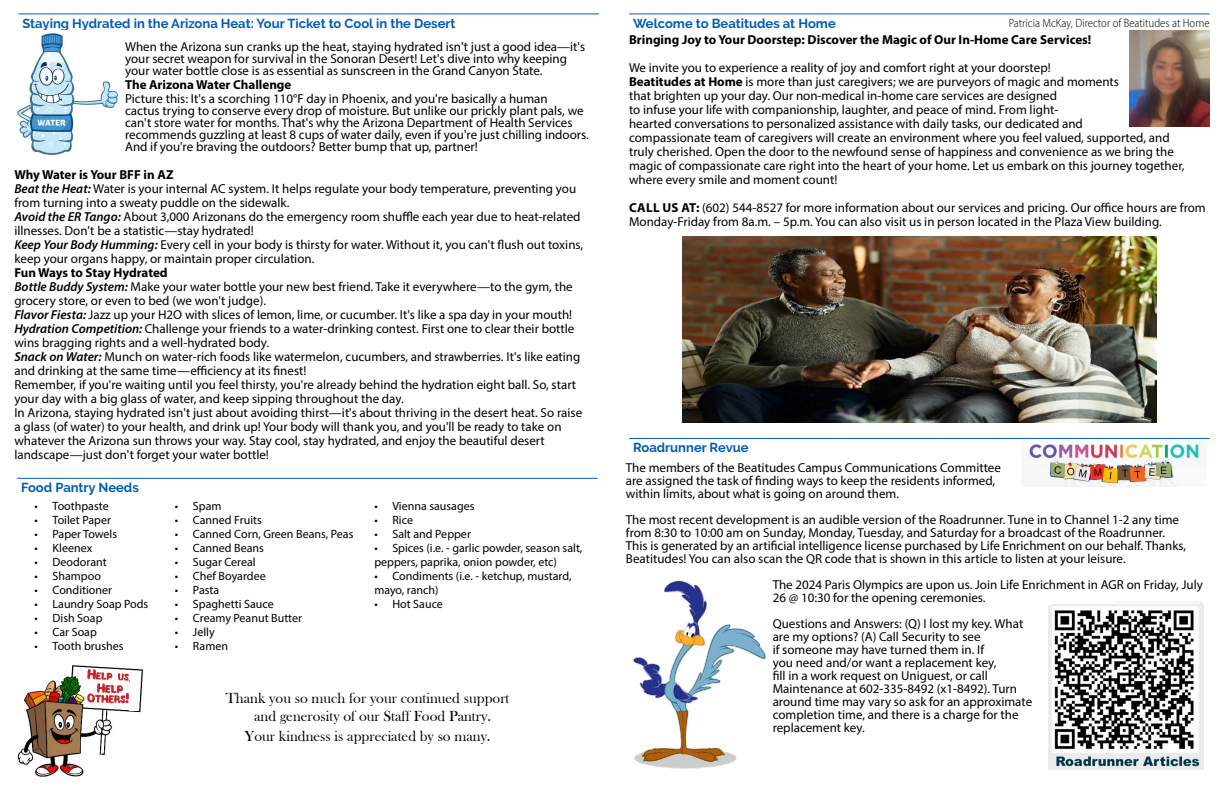
<style>
.page{position:relative;width:1224px;height:792px;background:#fff}
.page>*{position:absolute;margin:0;border:0;box-sizing:border-box;transform-origin:0 0}
.t1{font:15px/18px "Bask Old Face";color:#000}
.t2{font:13px/14px "Myriad Pro";color:#000}
.t3{font:700 13px "Raleway";color:#005cb9}
.t4{font:700 13px "Myriad Pro";color:#000}
.t5{font:12px/14px "Myriad Pro";color:#000}
.t6{font:300 semi-condensed 12px "Myriad Pro";color:#000}
.s1{font-weight:700}
.s2{font-weight:600;font-style:italic}
</style>
<div class="page">
<img style="left:1026px;top:441px;width:175px;height:46px">
<hr style="left:629px;top:14px;width:581px;height:1px;background:#005cb9">
<hr style="left:629px;top:438px;width:581px;height:1px;background:#005cb9">
<hr style="left:17px;top:478px;width:581px;height:1px;background:#005cb9">
<img style="left:1130px;top:31px;width:79px;height:96px">
<img style="left:682px;top:236px;width:474px;height:187px">
<img style="left:17px;top:665px;width:127px;height:112px">
<div style="left:129px;top:703px;width:10px;height:7px;background:#fff"></div>
<img style="left:633px;top:580px;width:133px;height:189px">
<hr style="left:18px;top:14px;width:581px;height:1px;background:#005cb9">
<img style="left:17px;top:33px;width:101px;height:122px">
<img style="left:1048px;top:602px;width:155px;height:168px">
<p class="t3" style="left:22px;top:16px;width:435px">Staying Hydrated in the Arizona Heat: Your Ticket to Cool in the Desert</p>
<p class="t2" style="left:125px;top:40px;width:462px;line-height:12px">When the Arizona sun cranks up the heat, staying hydrated isn't just a good idea—it's your secret weapon for survival in the Sonoran Desert! Let's dive into why keeping your water bottle close is as essential as sunscreen in the Grand Canyon State.</p>
<p class="t4" style="left:125px;top:76px;width:168px">The Arizona Water Challenge</p>
<p class="t2" style="left:125px;top:92px;width:465px;line-height:12px">Picture this: It's a scorching 110°F day in Phoenix, and you're basically a human<br>cactus trying to conserve every drop of moisture. But unlike our prickly plant pals, we can't store water for months. That's why the Arizona Department of Health Services recommends guzzling at least 8 cups of water daily, even if you're just chilling indoors.<br>And if you're braving the outdoors? Better bump that up, partner!</p>
<p class="t2" style="left:14px;top:167px;width:570px"><span class="s1">Why Water is Your BFF in AZ<br></span><span class="s2">Beat the Heat:</span> Water is your internal AC system. It helps regulate your body temperature, preventing you from turning into a sweaty puddle on the sidewalk.<br><span class="s2">Avoid the ER Tango:</span> About 3,000 Arizonans do the emergency room shuffle each year due to heat-related illnesses. Don't be a statistic—stay hydrated!<br><span class="s2">Keep Your Body Humming:</span> Every cell in your body is thirsty for water. Without it, you can't flush out toxins, keep your organs happy, or maintain proper circulation.</p>
<p class="t2" style="left:14px;top:265px;width:569px"><span class="s1">Fun Ways to Stay Hydrated<br></span><span class="s2">Bottle Buddy System:</span> Make your water bottle your new best friend. Take it everywhere—to the gym, the grocery store, or even to bed (we won't judge).<br><span class="s2">Flavor Fiesta:</span> Jazz up your H2O with slices of lemon, lime, or cucumber. It's like a spa day in your mouth!<br><span class="s2">Hydration Competition:</span> Challenge your friends to a water-drinking contest. First one to clear their bottle wins bragging rights and a well-hydrated body.<br><span class="s2">Snack on Water:</span> Munch on water-rich foods like watermelon, cucumbers, and strawberries. It's like eating and drinking at the same time—efficiency at its finest!<br>Remember, if you're waiting until you feel thirsty, you're already behind the hydration eight ball. So, start your day with a big glass of water, and keep sipping throughout the day.<br>In Arizona, staying hydrated isn't just about avoiding thirst—it's about thriving in the desert heat. So raise a glass (of water) to your health, and drink up! Your body will thank you, and you'll be ready to take on whatever the Arizona sun throws your way. Stay cool, stay hydrated, and enjoy the beautiful desert landscape—just don't forget your water bottle!</p>
<p class="t3" style="left:21px;top:480px;width:119px">Food Pantry Needs</p>
<p class="t5" style="left:35px;top:499px;width:76px">• Toothpaste</p>
<p class="t5" style="left:35px;top:513px;width:78px">• Toilet Paper</p>
<p class="t5" style="left:35px;top:527px;width:84px">• Paper Towels</p>
<p class="t5" style="left:35px;top:541px;width:59px">• Kleenex</p>
<p class="t5" style="left:35px;top:555px;width:74px">• Deodorant</p>
<p class="t5" style="left:35px;top:569px;width:68px">• Shampoo</p>
<p class="t5" style="left:35px;top:583px;width:79px">• Conditioner</p>
<p class="t5" style="left:35px;top:597px;width:115px">• Laundry Soap Pods</p>
<p class="t5" style="left:35px;top:611px;width:69px">• Dish Soap</p>
<p class="t5" style="left:35px;top:625px;width:64px">• Car Soap</p>
<p class="t5" style="left:35px;top:639px;width:91px">• Tooth brushes</p>
<p class="t5" style="left:175px;top:499px;width:48px">• Spam</p>
<p class="t5" style="left:175px;top:513px;width:88px">• Canned Fruits</p>
<p class="t5" style="left:175px;top:527px;width:180px">• Canned Corn, Green Beans, Peas</p>
<p class="t5" style="left:175px;top:541px;width:91px">• Canned Beans</p>
<p class="t5" style="left:175px;top:555px;width:82px">• Sugar Cereal</p>
<p class="t5" style="left:175px;top:569px;width:92px">• Chef Boyardee</p>
<p class="t5" style="left:175px;top:583px;width:46px">• Pasta</p>
<p class="t5" style="left:175px;top:597px;width:100px">• Spaghetti Sauce</p>
<p class="t5" style="left:175px;top:611px;width:129px">• Creamy Peanut Butter</p>
<p class="t5" style="left:175px;top:625px;width:41px">• Jelly</p>
<p class="t5" style="left:175px;top:639px;width:55px">• Ramen</p>
<p class="t5" style="left:374px;top:499px;width:102px">• Vienna sausages</p>
<p class="t5" style="left:374px;top:513px;width:40px">• Rice</p>
<p class="t5" style="left:374px;top:527px;width:98px">• Salt and Pepper</p>
<p class="t5" style="left:374px;top:541px;width:210px">• Spices (i.e. - garlic powder, season salt, peppers, paprika, onion powder, etc)</p>
<p class="t5" style="left:374px;top:569px;width:199px">• Condiments (i.e. - ketchup, mustard, mayo, ranch)</p>
<p class="t5" style="left:374px;top:597px;width:70px">• Hot Sauce</p>
<p class="t1" style="left:254px;top:690px;width:257px;text-indent:-29px">Thank you so much for your continued support and generosity of our Staff Food Pantry.</p>
<p class="t1" style="left:245px;top:727px;width:248px">Your kindness is appreciated by so many.</p>
<p class="t3" style="left:633px;top:16px;width:204px">Welcome to Beatitudes at Home</p>
<p class="t6" style="left:1009px;top:16px;width:202px">Patricia McKay, Director of Beatitudes at Home</p>
<p class="t4" style="left:629px;top:31px;width:464px">Bringing Joy to Your Doorstep: Discover the Magic of Our In-Home Care Services!</p>
<p class="t2" style="left:629px;top:61px;width:557px">We invite you to experience a reality of joy and comfort right at your doorstep!<br><span class="s1">Beatitudes at Home</span> is more than just caregivers; we are purveyors of magic and moments<br>that brighten up your day. Our non-medical in-home care services are designed<br>to infuse your life with companionship, laughter, and peace of mind. From light-<br>hearted conversations to personalized assistance with daily tasks, our dedicated and<br>compassionate team of caregivers will create an environment where you feel valued, supported, and truly cherished. Open the door to the newfound sense of happiness and convenience as we bring the magic of compassionate care right into the heart of your home. Let us embark on this journey together, where every smile and moment count!</p>
<p class="t2" style="left:629px;top:201px;width:578px"><span class="s1">CALL US AT:</span> (602) 544-8527 for more information about our services and pricing. Our office hours are from<br>Monday-Friday from 8a.m. – 5p.m. You can also visit us in person located in the Plaza View building.</p>
<p class="t3" style="left:633px;top:440px;width:117px">Roadrunner Revue</p>
<p class="t2" style="left:626px;top:461px;width:377px;line-height:13px">The members of the Beatitudes Campus Communications Committee are assigned the task of finding ways to keep the residents informed, within limits, about what is going on around them.</p>
<p class="t2" style="left:626px;top:513px;width:562px;line-height:13px">The most recent development is an audible version of the Roadrunner. Tune in to Channel 1-2 any time from 8:30 to 10:00 am on Sunday, Monday, Tuesday, and Saturday for a broadcast of the Roadrunner.<br>This is generated by an artificial intelligence license purchased by Life Enrichment on our behalf. Thanks, Beatitudes! You can also scan the QR code that is shown in this article to listen at your leisure.</p>
<p class="t2" style="left:773px;top:578px;width:432px;line-height:13px">The 2024 Paris Olympics are upon us. Join Life Enrichment in AGR on Friday, July<br>26 @ 10:30 for the opening ceremonies.</p>
<p class="t2" style="left:773px;top:617px;width:261px;line-height:13px">Questions and Answers: (Q) I lost my key. What are my options? (A) Call Security to see<br>if someone may have turned them in. If<br>you need and/or want a replacement key,<br>fill in a work request on Uniguest, or call Maintenance at 602-335-8492 (x1-8492). Turn around time may vary so ask for an approximate completion time, and there is a charge for the replacement key.</p>
</div>
